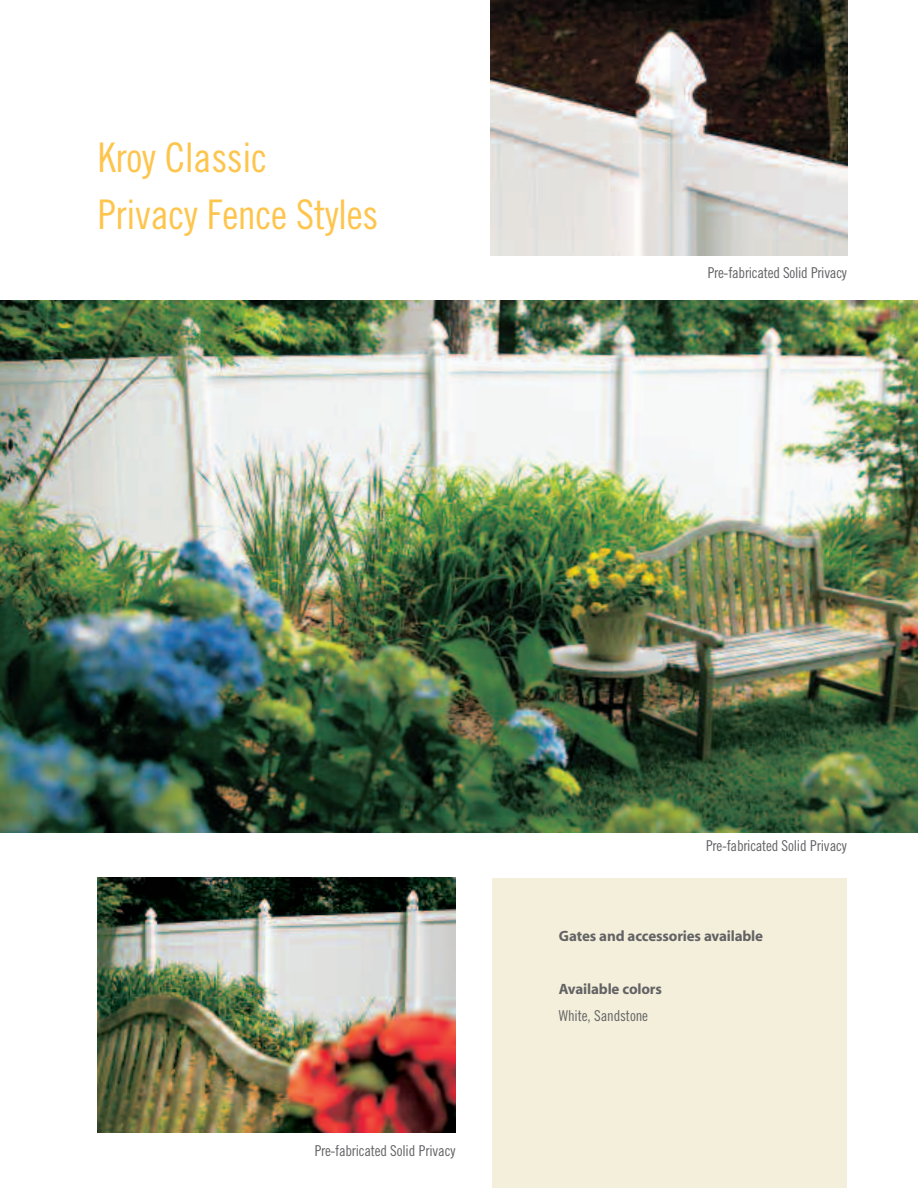
<style>
.page{position:relative;width:918px;height:1188px;background:#fff}
.page>*{position:absolute;margin:0;border:0;box-sizing:border-box;transform-origin:0 0}
.t1{font:40.8px/56.7px "Trade Gothic Cond Eighteen";letter-spacing:-.01em;color:#fec54d}
.t2{font:15px "Trade Gothic Cond Eighteen";letter-spacing:-.02em;color:#636366}
.t3{font:700 15px "Myriad";letter-spacing:-.01em;color:#636366}
</style>
<div class="page">
<div style="left:492px;top:878px;width:355px;height:310px;background:#f4efda"></div>
<img style="left:491px;top:0;width:357px;height:255px">
<img style="left:0;top:300px;width:918px;height:533px">
<img style="left:98px;top:877px;width:357px;height:256px">
<h1 class="t1" style="left:98px;top:133px;width:282px">Kroy Classic<br>Privacy Fence Styles</h1>
<p class="t2" style="left:708px;top:267px;width:141px">Pre-fabricated Solid Privacy</p>
<p class="t2" style="left:315px;top:1145px;width:142px">Pre-fabricated Solid Privacy</p>
<p class="t2" style="left:706px;top:840px;width:142px">Pre-fabricated Solid Privacy</p>
<p class="t3" style="left:559px;top:930px;width:206px">Gates and accessories available</p>
<p class="t3" style="left:559px;top:983px;width:105px">Available colors</p>
<p class="t2" style="left:559px;top:1011px;width:91px">White, Sandstone</p>
</div>
